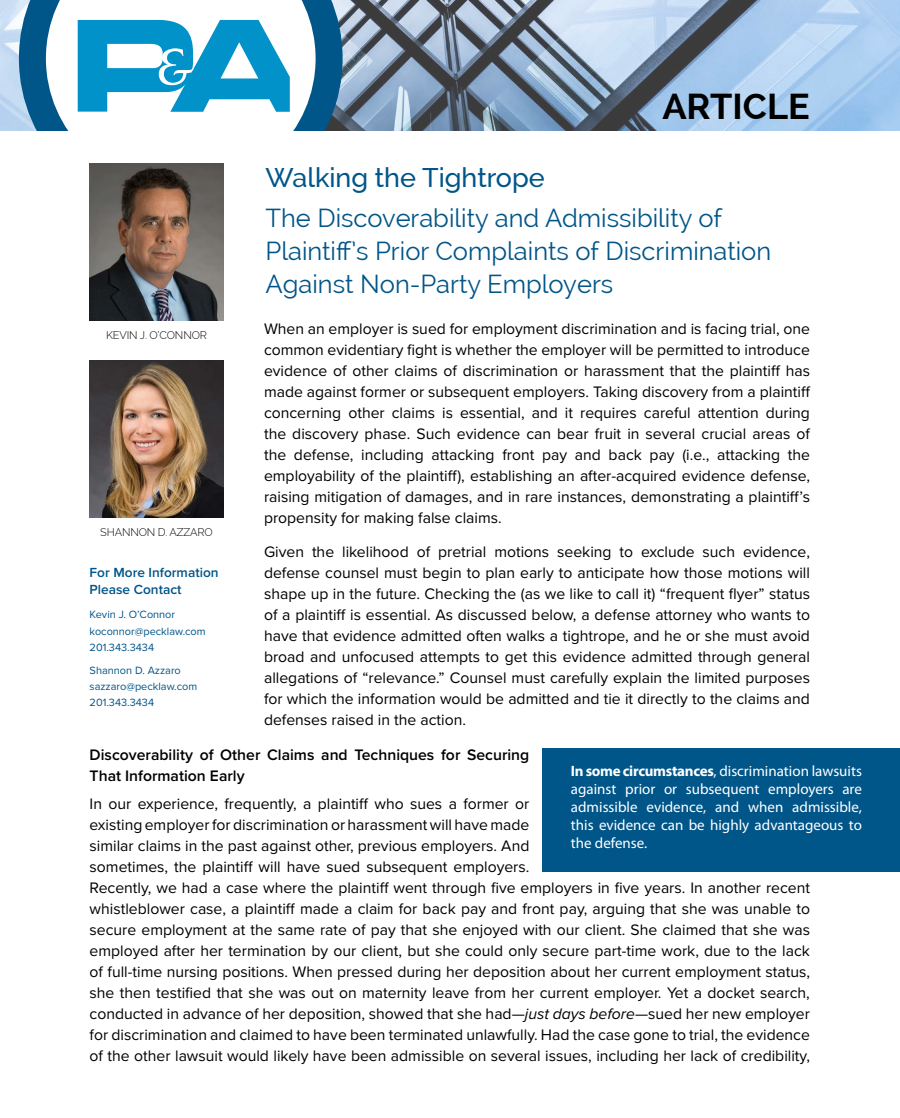
<style>
.page{position:relative;width:900px;height:1118px;background:#fff}
.page>*{position:absolute;margin:0;border:0;box-sizing:border-box;transform-origin:0 0}
.t1{font:700 36px "Raleway";color:#000}
.t2{font:500 27px "Raleway";color:#005589}
.t3{font:25.5px/33px "Raleway";color:#005589}
.t4{font:15.75px/21px "Proxima Nova";color:#000;text-align:justify}
.t5{font:600 15.75px/21px "Proxima Nova";color:#000}
.t6{font:15px/18px "Myriad Pro";color:#fff;text-align:justify}
.t7{font:600 13.65px/16.4px "Proxima Nova";color:#005589}
.t8{font:10.95px/16.4px "Proxima Nova";color:#005589}
.t9{font:300 10.95px "Raleway";letter-spacing:-.015em;color:#000}
.s1{font-style:italic}
.s2{font-weight:700}
</style>
<div class="page">
<img style="left:0;top:0;width:900px;height:131px">
<svg style="left:19px;top:0;width:324px;height:131px"></svg>
<svg style="left:78px;top:20px;width:212px;height:92px"></svg>
<img style="left:90px;top:164px;width:133px;height:157px">
<img style="left:90px;top:360px;width:133px;height:158px">
<div style="left:543px;top:748px;width:357px;height:123px;background:#005589"></div>
<h1 class="t1" style="left:662px;top:86px;width:149px">ARTICLE</h1>
<h2 class="t2" style="left:266px;top:162px;width:281px">Walking the Tightrope</h2>
<h3 class="t3" style="left:266px;top:202px;width:507px">The Discoverability and Admissibility of<br>Plaintiff’s Prior Complaints of Discrimination<br>Against Non-Party Employers</h3>
<p class="t4" style="left:264px;top:318px;width:548px">When an employer is sued for employment discrimination and is facing trial, one common evidentiary fight is whether the employer will be permitted to introduce evidence of other claims of discrimination or harassment that the plaintiff has made against former or subsequent employers. Taking discovery from a plaintiff concerning other claims is essential, and it requires careful attention during the discovery phase. Such evidence can bear fruit in several crucial areas of the defense, including attacking front pay and back pay (i.e., attacking the employability of the plaintiff), establishing an after-acquired evidence defense, raising mitigation of damages, and in rare instances, demonstrating a plaintiff’s propensity for making false claims.</p>
<p class="t4" style="left:264px;top:542px;width:548px">Given the likelihood of pretrial motions seeking to exclude such evidence, defense counsel must begin to plan early to anticipate how those motions will shape up in the future. Checking the (as we like to call it) “frequent flyer” status of a plaintiff is essential. As discussed below, a defense attorney who wants to have that evidence admitted often walks a tightrope, and he or she must avoid broad and unfocused attempts to get this evidence admitted through general allegations of “relevance.” Counsel must carefully explain the limited purposes for which the information would be admitted and tie it directly to the claims and defenses raised in the action.</p>
<p class="t5" style="left:90px;top:744px;width:441px">Discoverability of Other Claims and Techniques for Securing<br>That Information Early</p>
<p class="t4" style="left:90px;top:793px;width:722px;text-align:left">In our experience, frequently, a plaintiff who sues a former or<br>existing employer for discrimination or harassment will have made<br>similar claims in the past against other, previous employers. And<br>sometimes, the plaintiff will have sued subsequent employers.<br>Recently, we had a case where the plaintiff went through five employers in five years. In another recent whistleblower case, a plaintiff made a claim for back pay and front pay, arguing that she was unable to secure employment at the same rate of pay that she enjoyed with our client. She claimed that she was employed after her termination by our client, but she could only secure part-time work, due to the lack of full-time nursing positions. When pressed during her deposition about her current employment status, she then testified that she was out on maternity leave from her current employer. Yet a docket search, conducted in advance of her deposition, showed that she had—<span class="s1">just days before</span>—sued her new employer for discrimination and claimed to have been terminated unlawfully. Had the case gone to trial, the evidence of the other lawsuit would likely have been admissible on several issues, including her lack of credibility,</p>
<p class="t9" style="left:106px;top:328px;width:102px">KEVIN J. O’CONNOR</p>
<p class="t9" style="left:100px;top:525px;width:114px">SHANNON D. AZZARO</p>
<p class="t7" style="left:90px;top:565px;width:130px">For More Information<br>Please Contact</p>
<p class="t8" style="left:90px;top:606px;width:117px">Kevin J. O’Connor koconnor@pecklaw.com<br>201.343.3434</p>
<p class="t8" style="left:90px;top:662px;width:109px">Shannon D. Azzaro sazzaro@pecklaw.com<br>201.343.3434</p>
<p class="t6" style="left:571px;top:762px;width:293px"><span class="s2">In some circumstances</span>, discrimination lawsuits against prior or subsequent employers are admissible evidence, and when admissible, this evidence can be highly advantageous to the defense.</p>
</div>
